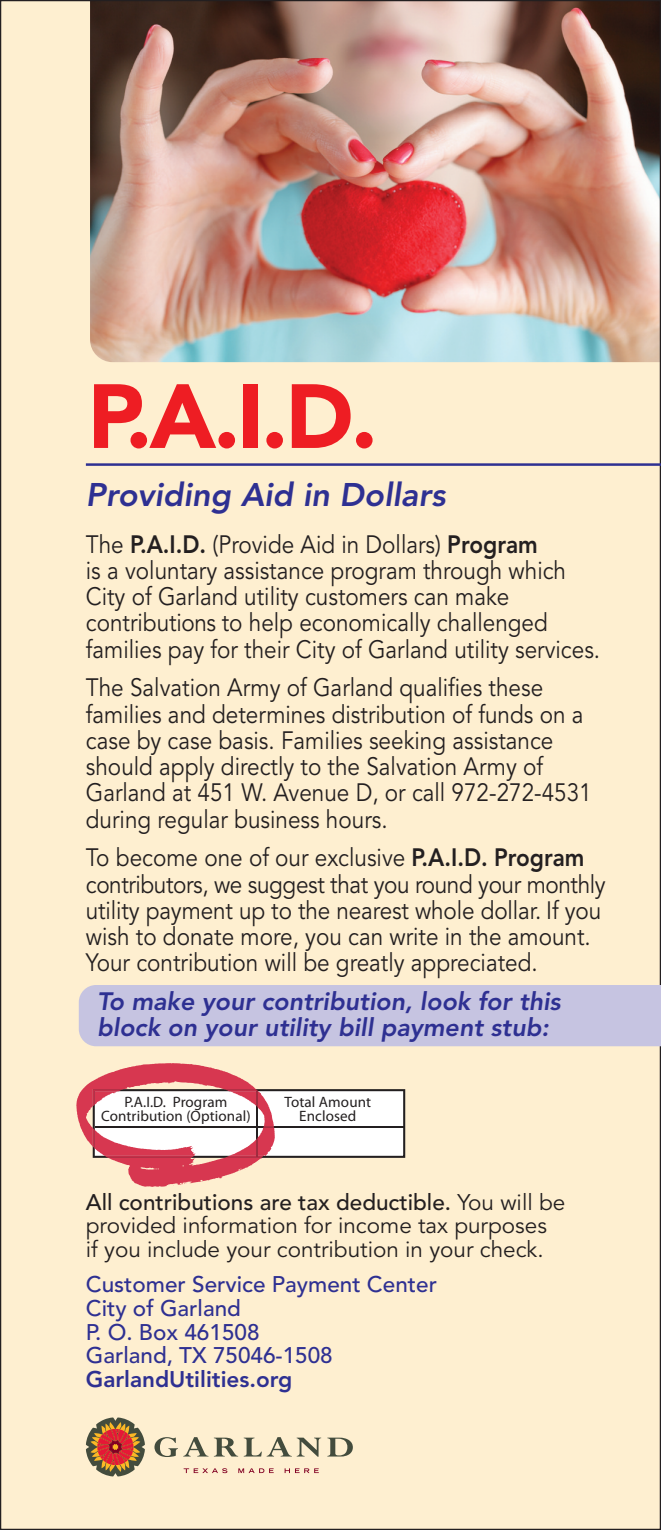
<style>
.page{position:relative;width:661px;height:1530px;background:#feefd0}
.page>*{position:absolute;margin:0;border:0;box-sizing:border-box;transform-origin:0 0}
.t1{font:900 90px "Avenir";color:#ee1d23}
.t2{font:italic 800 32.5px "Avenir";color:#2e3092}
.t3{font:25px/26.2px "Avenir";color:#231f20;scale:.9 1}
.t4{font:italic 800 25px/25.8px "Avenir";color:#2e3092}
.t5{font:22.5px/23.8px "Avenir";color:#231f20}
.t6{font:500 22.5px/23.8px "Avenir";color:#2e3092}
.t7{font:800 22.5px "Avenir";color:#2e3092}
.t8{font:15px/14.5px "Myriad Pro";letter-spacing:.01em;color:#231f20;text-align:center}
.s1{font-weight:800}
.s2{font-weight:500}
</style>
<div class="page">
<img style="left:90px;top:2px;width:569px;height:360px">
<div style="left:79px;top:985px;width:582px;height:61px;background:#c6c4e1"></div>
<hr style="left:86px;top:463px;width:575px;height:3px;background:#2e3092">
<svg style="left:76px;top:1063px;width:329px;height:124px"></svg>
<svg style="left:154px;top:1437px;width:54px;height:20px"></svg>
<svg style="left:214px;top:1438px;width:24px;height:19px"></svg>
<svg style="left:244px;top:1437px;width:77px;height:20px"></svg>
<svg style="left:327px;top:1438px;width:26px;height:19px"></svg>
<svg style="left:86px;top:1417px;width:59px;height:59px"></svg>
<svg style="left:184px;top:1468px;width:43px;height:5px"></svg>
<svg style="left:238px;top:1468px;width:36px;height:5px"></svg>
<svg style="left:284px;top:1468px;width:35px;height:5px"></svg>
<h1 class="t1" style="left:88px;top:380px;width:291px">P.A.I.D.</h1>
<h2 class="t2" style="left:86px;top:481px;width:361px">Providing Aid in Dollars</h2>
<p class="t3" style="left:86px;top:531px;width:573px">The <span class="s1">P.A.I.D.</span> (Provide Aid in Dollars) <span class="s1">Program<br></span>is a voluntary assistance program through which City of Garland utility customers can make contributions to help economically challenged families pay for their City of Garland utility services.</p>
<p class="t3" style="left:86px;top:675px;width:563px">The Salvation Army of Garland qualifies these families and determines distribution of funds on a case by case basis. Families seeking assistance should apply directly to the Salvation Army of Garland at 451 W. Avenue D, or call 972-272-4531 during regular business hours.</p>
<p class="t3" style="left:86px;top:845px;width:579px">To become one of our exclusive <span class="s1">P.A.I.D. Program </span>contributors, we suggest that you round your monthly utility payment up to the nearest whole dollar. If you wish to donate more, you can write in the amount.<br>Your contribution will be greatly appreciated.</p>
<p class="t4" style="left:97px;top:991px;width:465px">To make your contribution, look for this block on your utility bill payment stub:</p>
<p class="t8" style="left:101px;top:1096px;width:151px">P.A.I.D. Program<br>Contribution (Optional)</p>
<p class="t8" style="left:284px;top:1096px;width:88px">Total Amount<br>Enclosed</p>
<p class="t5" style="left:86px;top:1190px;width:481px"><span class="s2">All contributions are tax deductible.</span> You will be provided information for income tax purposes<br>if you include your contribution in your check.</p>
<p class="t6" style="left:86px;top:1271px;width:352px">Customer Service Payment Center<br>City of Garland<br>P. O. Box 461508<br>Garland, TX 75046-1508</p>
<p class="t7" style="left:86px;top:1362px;width:208px">GarlandUtilities.org</p>
</div>
